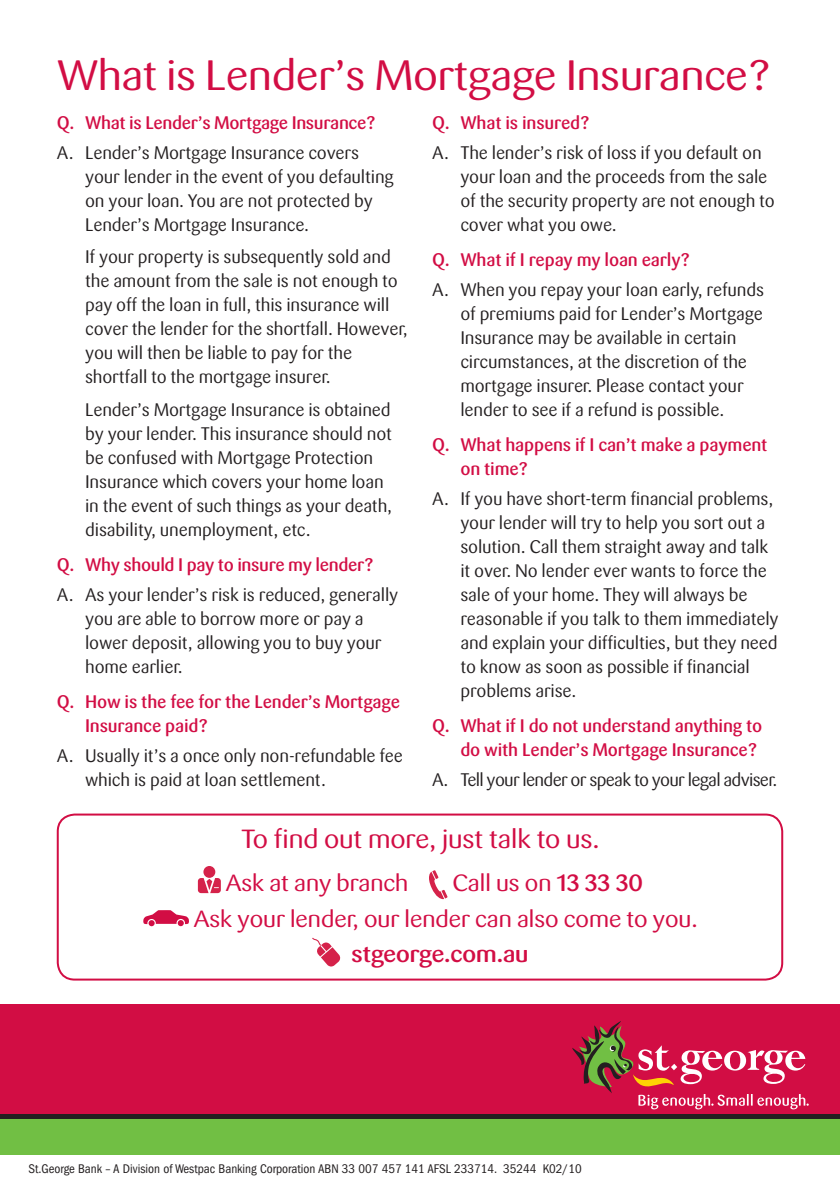
<style>
.page{position:relative;width:840px;height:1191px;background:#fff}
.page>*{position:absolute;margin:0;border:0;box-sizing:border-box;transform-origin:0 0}
.t1{font:42px "STG Sari";letter-spacing:-.025em;color:#d20d44;scale:1.1 1}
.t2{font:26px "STG Sari";letter-spacing:-.025em;color:#d20d44;scale:1.1 1}
.t3{font:23.2px/35.4px "STG Sari";letter-spacing:-.025em;color:#d20d44;scale:1.1 1}
.t4{font:500 23.2px "STG Sari";letter-spacing:-.03em;color:#d20d44;scale:1.1 1}
.t5{font:18px/24px "STG Sari";letter-spacing:-.01em;color:#231f20}
.t6{font:500 18px/24px "STG Sari";letter-spacing:-.01em;color:#d20d44}
.t7{font:18px "STG Sari";letter-spacing:-.04em;color:#231f20}
.t8{font:condensed 13px "Franklin Gothic";color:#231f20}
.s1{font-weight:500}
</style>
<div class="page">
<div style="left:0;top:1003px;width:839px;height:115px;background:#d20d44"></div>
<div style="left:0;top:1116px;width:839px;height:38px;background:#71bf44"></div>
<hr style="left:0;top:1114px;width:839px;height:4px;background:#231f20">
<svg style="left:572px;top:1021px;width:236px;height:88px"></svg>
<div style="left:57px;top:813px;width:725px;height:167px;border:2px solid #d20d44;border-radius:17px"></div>
<div style="left:203px;top:866px;width:12px;height:12px;background:#d5224a;border-radius:50%"></div>
<svg style="left:198px;top:878px;width:23px;height:15px"></svg>
<svg style="left:429px;top:870px;width:18px;height:29px"></svg>
<svg style="left:143px;top:910px;width:46px;height:16px"></svg>
<svg style="left:312px;top:937px;width:28px;height:29px"></svg>
<h1 class="t1" style="left:57px;top:49px;width:651px">What is Lender’s Mortgage Insurance?</h1>
<p class="t6" style="left:57px;top:111px;width:320px">Q. What is Lender’s Mortgage Insurance?</p>
<p class="t5" style="left:85px;top:140px;width:310px;text-indent:-28px">A. Lender’s Mortgage Insurance covers your lender in the event of you defaulting on your loan. You are not protected by Lender’s Mortgage Insurance.</p>
<p class="t5" style="left:85px;top:245px;width:324px">If your property is subsequently sold and the amount from the sale is not enough to pay off the loan in full, this insurance will cover the lender for the shortfall. However, you will then be liable to pay for the shortfall to the mortgage insurer.</p>
<p class="t5" style="left:85px;top:397px;width:308px">Lender’s Mortgage Insurance is obtained by your lender. This insurance should not be confused with Mortgage Protection Insurance which covers your home loan in the event of such things as your death, disability, unemployment, etc.</p>
<p class="t6" style="left:57px;top:553px;width:318px">Q. Why should I pay to insure my lender?</p>
<p class="t5" style="left:85px;top:582px;width:314px;text-indent:-28px">A. As your lender’s risk is reduced, generally you are able to borrow more or pay a lower deposit, allowing you to buy your home earlier.</p>
<p class="t6" style="left:85px;top:690px;width:316px;text-indent:-28px">Q. How is the fee for the Lender’s Mortgage<br>Insurance paid?</p>
<p class="t5" style="left:85px;top:743px;width:319px;text-indent:-28px">A. Usually it’s a once only non-refundable fee which is paid at loan settlement.</p>
<p class="t6" style="left:432px;top:111px;width:159px">Q. What is insured?</p>
<p class="t5" style="left:460px;top:140px;width:316px;text-indent:-28px">A. The lender’s risk of loss if you default on your loan and the proceeds from the sale of the security property are not enough to cover what you owe.</p>
<p class="t6" style="left:432px;top:247px;width:259px">Q. What if I repay my loan early?</p>
<p class="t5" style="left:460px;top:277px;width:305px;text-indent:-28px">A. When you repay your loan early, refunds of premiums paid for Lender’s Mortgage Insurance may be available in certain circumstances, at the discretion of the mortgage insurer. Please contact your lender to see if a refund is possible.</p>
<p class="t6" style="left:460px;top:432px;width:308px;text-indent:-28px">Q. What happens if I can’t make a payment on time?</p>
<p class="t5" style="left:460px;top:486px;width:319px;text-indent:-28px">A. If you have short-term financial problems, your lender will try to help you sort out a solution. Call them straight away and talk it over. No lender ever wants to force the sale of your home. They will always be reasonable if you talk to them immediately and explain your difficulties, but they need to know as soon as possible if financial problems arise.</p>
<p class="t6" style="left:432px;top:713px;width:331px;text-align:right">Q. What if I do not understand anything to do with Lender’s Mortgage Insurance?</p>
<p class="t7" style="left:432px;top:768px;width:346px">A. Tell your lender or speak to your legal adviser.</p>
<h2 class="t2" style="left:241px;top:822px;width:328px">To find out more, just talk to us.</h2>
<p class="t3" style="left:225px;top:865px;width:168px">Ask at any branch</p>
<p class="t3" style="left:193px;top:865px;width:460px;text-indent:258px">Call us on <span class="s1">13 33 30<br></span>Ask your lender, our lender can also come to you.</p>
<p class="t4" style="left:351px;top:939px;width:163px">stgeorge.com.au</p>
<p class="t8" style="left:28px;top:1161px;width:554px">St.George Bank – A Division of Westpac Banking Corporation ABN 33 007 457 141 AFSL 233714. 35244 K02/10</p>
</div>
